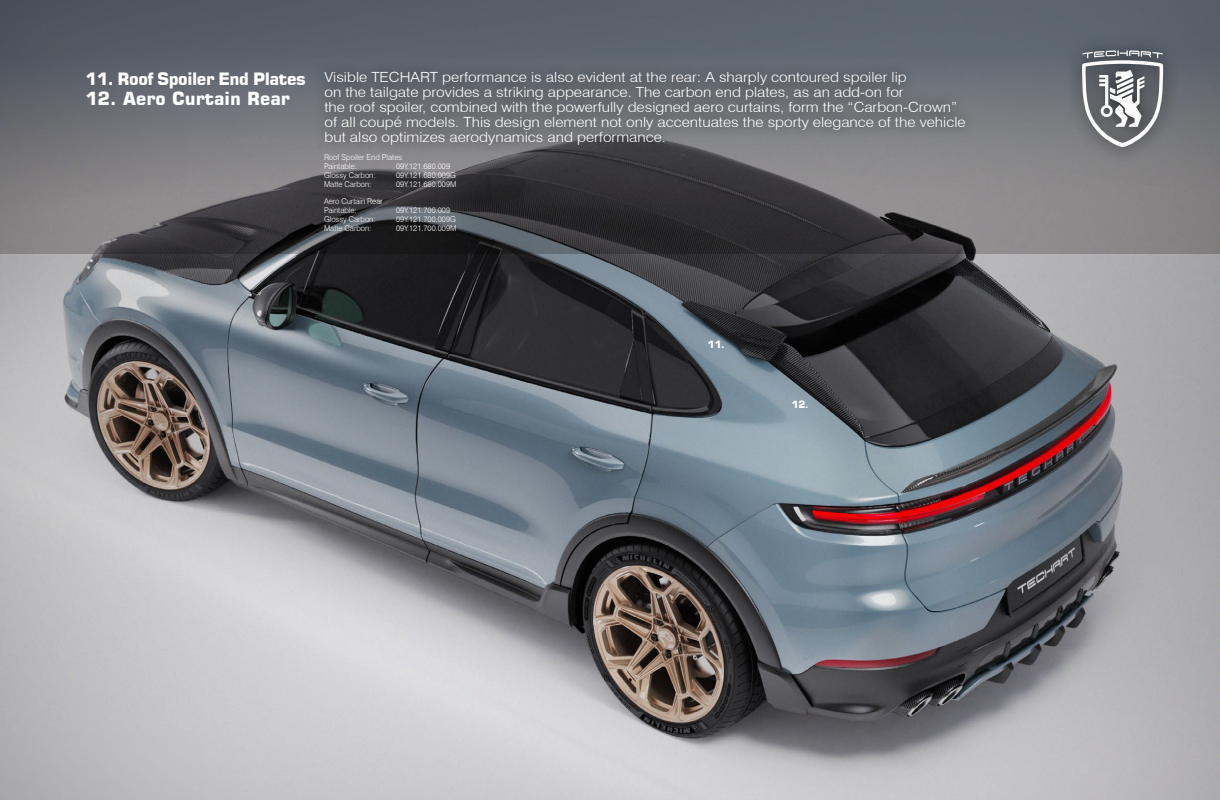
<style>
.page{position:relative;width:1220px;height:800px;background:#fff}
.page>*{position:absolute;margin:0;border:0;box-sizing:border-box;transform-origin:0 0}
.t1{font:700 18px "Square 721 BT";color:#fff}
.t2{font:700 17px "Square 721 BT";letter-spacing:-.025em;color:#fff}
.t3{font:300 14px/15px "Swiss 721 BT";color:#fff;scale:1.1 1}
.t4{font:700 10px "Square 721 BT";color:#fff}
.t5{font:300 8px/9px "Swiss 721 BT";color:#fff;scale:.96 1}
</style>
<div class="page">
<img style="left:0;top:253px;width:1220px;height:547px">
<svg style="left:0;top:0;width:1220px;height:253px;background:#5f6166"></svg>
<div style="left:312px;top:58px;width:666px;height:98px;background:#000;opacity:.75"></div>
<div style="left:1065px;top:34px;width:115px;height:129px;background:#000;opacity:.75"></div>
<svg style="left:1082px;top:50px;width:81px;height:97px"></svg>
<p class="t2" style="left:85px;top:68px;width:222px">11. Roof Spoiler End Plates</p>
<p class="t1" style="left:85px;top:87px;width:206px">12. Aero Curtain Rear</p>
<p class="t3" style="left:324px;top:69px;width:584px">Visible TECHART performance is also evident at the rear: A sharply contoured spoiler lip<br>on the tailgate provides a striking appearance. The carbon end plates, as an add-on for<br>the roof spoiler, combined with the powerfully designed aero curtains, form the “Carbon-Crown” of all coupé models. This design element not only accentuates the sporty elegance of the vehicle but also optimizes aerodynamics and performance.</p>
<p class="t5" style="left:324px;top:152px;width:83px">Roof Spoiler End Plates<br>Paintable:</p>
<p class="t5" style="left:396px;top:161px;width:58px">09Y.121.680.009</p>
<p class="t5" style="left:324px;top:170px;width:55px">Glossy Carbon:</p>
<p class="t5" style="left:396px;top:170px;width:64px">09Y.121.680.009G</p>
<p class="t5" style="left:324px;top:179px;width:51px">Matte Carbon:</p>
<p class="t5" style="left:396px;top:179px;width:64px">09Y.121.680.009M</p>
<p class="t5" style="left:324px;top:197px;width:63px">Aero Curtain Rear<br>Paintable:</p>
<p class="t5" style="left:396px;top:206px;width:58px">09Y.121.700.009</p>
<p class="t5" style="left:324px;top:215px;width:55px">Glossy Carbon:</p>
<p class="t5" style="left:396px;top:215px;width:64px">09Y.121.700.009G</p>
<p class="t5" style="left:324px;top:224px;width:51px">Matte Carbon:</p>
<p class="t5" style="left:396px;top:224px;width:64px">09Y.121.700.009M</p>
<p class="t4" style="left:707px;top:338px;width:19px">11.</p>
<p class="t4" style="left:791px;top:399px;width:19px">12.</p>
</div>
